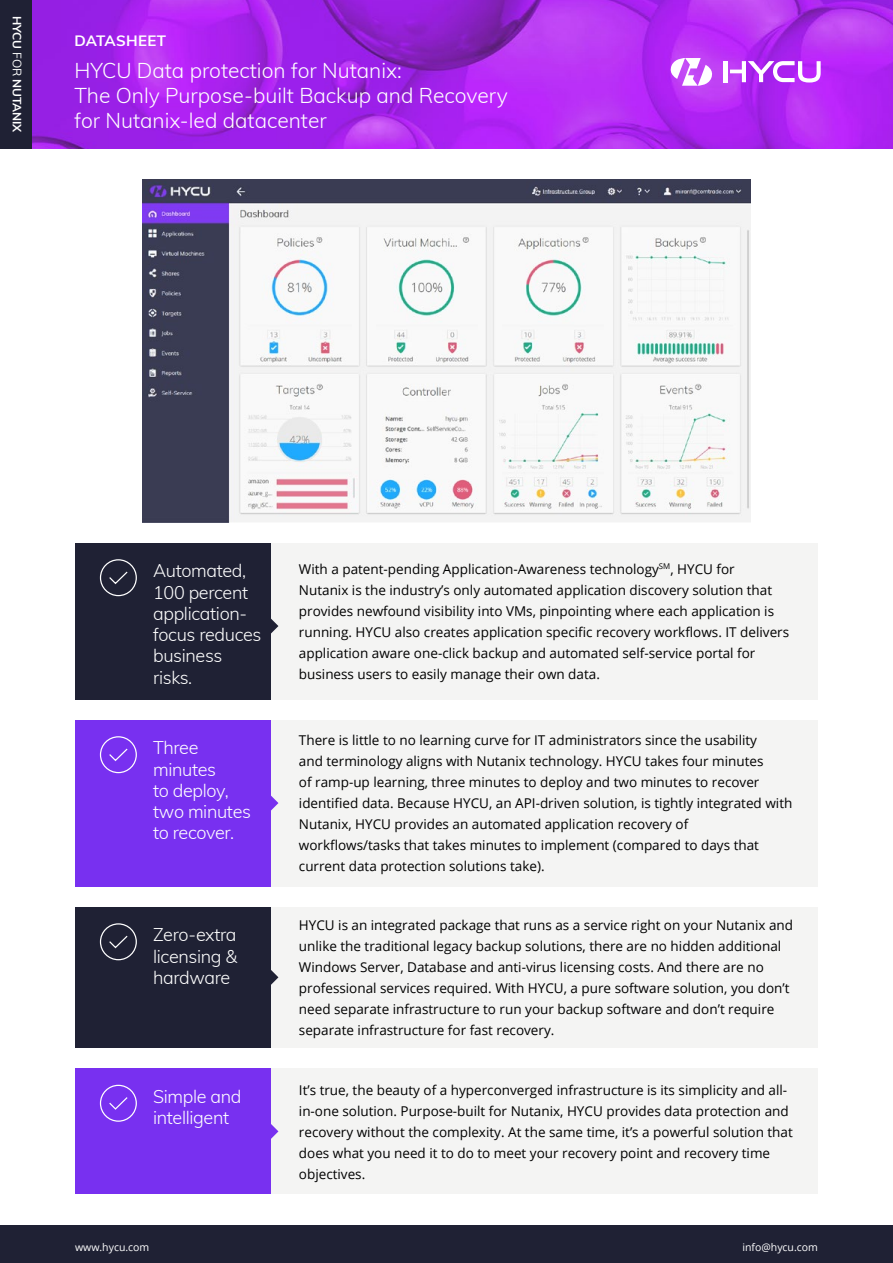
<style>
.page{position:relative;width:893px;height:1263px;background:#fff}
.page>*{position:absolute;margin:0;border:0;box-sizing:border-box;transform-origin:0 0}
.t1{font:300 21px/25.2px "Muli";color:#fff}
.t2{font:300 18px/21.3px "Muli";letter-spacing:-.02em;color:#fff}
.t3{font:700 15px "Muli";letter-spacing:.02em;color:#fff}
.t4{font:13.5px/21px "Open Sans";color:#000}
.t5{font:700 12px "Muli";letter-spacing:-.01em;color:#fff}
.t6{font:10.5px "Open Sans";color:#fff}
.s1{font-weight:400}
</style>
<div class="page">
<img style="left:32px;top:0;width:861px;height:148px">
<div style="left:0;top:0;width:32px;height:148px;background:#1f2134"></div>
<div style="left:0;top:1226px;width:893px;height:37px;background:#1f2134"></div>
<hr style="left:724px;top:61px;width:4px;height:21px;background:#fff">
<svg style="left:730px;top:61px;width:91px;height:22px"></svg>
<svg style="left:671px;top:58px;width:44px;height:28px"></svg>
<div style="left:270px;top:1068px;width:548px;height:126px;background:#f4f4f3"></div>
<div style="left:270px;top:720px;width:548px;height:166px;background:#f4f4f3"></div>
<div style="left:270px;top:543px;width:548px;height:156px;background:#f4f4f3"></div>
<div style="left:270px;top:907px;width:548px;height:140px;background:#f4f4f3"></div>
<div style="left:75px;top:1068px;width:195px;height:126px;background:#7830f0"></div>
<div style="left:75px;top:720px;width:195px;height:166px;background:#7830f0"></div>
<div style="left:75px;top:543px;width:195px;height:156px;background:#1f2134"></div>
<div style="left:75px;top:907px;width:195px;height:140px;background:#1f2134"></div>
<svg style="left:109px;top:1097px;width:19px;height:13px"></svg>
<div style="left:100px;top:1085px;width:37px;height:37px;border:1px solid #fff;border-radius:50%"></div>
<svg style="left:109px;top:748px;width:19px;height:14px"></svg>
<div style="left:100px;top:736px;width:37px;height:37px;border:1px solid #fff;border-radius:50%"></div>
<svg style="left:109px;top:571px;width:19px;height:14px"></svg>
<div style="left:100px;top:559px;width:37px;height:37px;border:1px solid #fff;border-radius:50%"></div>
<svg style="left:109px;top:935px;width:19px;height:14px"></svg>
<div style="left:100px;top:923px;width:37px;height:37px;border:1px solid #fff;border-radius:50%"></div>
<svg style="left:270px;top:1123px;width:8px;height:17px"></svg>
<svg style="left:270px;top:795px;width:8px;height:16px"></svg>
<svg style="left:270px;top:618px;width:8px;height:16px"></svg>
<svg style="left:270px;top:969px;width:8px;height:17px"></svg>
<img style="left:142px;top:180px;width:609px;height:342px">
<p class="t5" style="left:26px;top:16px;width:118px;rotate:90deg">HYCU <span class="s1">FOR</span> NUTANIX</p>
<p class="t3" style="left:74px;top:30px;width:93px">DATASHEET</p>
<h1 class="t1" style="left:74px;top:57px;width:435px">HYCU Data protection for Nutanix:<br>The Only Purpose-built Backup and Recovery for Nutanix-led datacenter</h1>
<h2 class="t2" style="left:153px;top:559px;width:110px">Automated,<br>100 percent application&shy;focus reduces business risks.</h2>
<h2 class="t2" style="left:153px;top:736px;width:99px">Three minutes<br>to deploy, two minutes to recover.</h2>
<h2 class="t2" style="left:153px;top:923px;width:86px;text-align:justify">Zero-extra licensing &amp; hardware</h2>
<h2 class="t2" style="left:153px;top:1085px;width:90px">Simple and intelligent</h2>
<p class="t6" style="left:75px;top:1240px;width:76px">www.hycu.com</p>
<p class="t4" style="left:299px;top:558px;width:492px">With a patent-pending Application-Awareness technology<sup>SM</sup>, HYCU for<br>Nutanix is the industry’s only automated application discovery solution that provides newfound visibility into VMs, pinpointing where each application is running. HYCU also creates application specific recovery workflows. IT delivers application aware one-click backup and automated self-service portal for business users to easily manage their own data.</p>
<p class="t4" style="left:299px;top:729px;width:495px">There is little to no learning curve for IT administrators since the usability<br>and terminology aligns with Nutanix technology. HYCU takes four minutes<br>of ramp-up learning, three minutes to deploy and two minutes to recover identified data. Because HYCU, an API-driven solution, is tightly integrated with Nutanix, HYCU provides an automated application recovery of workflows/tasks that takes minutes to implement (compared to days that current data protection solutions take).</p>
<p class="t4" style="left:299px;top:914px;width:496px">HYCU is an integrated package that runs as a service right on your Nutanix and unlike the traditional legacy backup solutions, there are no hidden additional Windows Server, Database and anti-virus licensing costs. And there are no professional services required. With HYCU, a pure software solution, you don’t need separate infrastructure to run your backup software and don’t require separate infrastructure for fast recovery.</p>
<p class="t4" style="left:299px;top:1079px;width:495px">It’s true, the beauty of a hyperconverged infrastructure is its simplicity and all&shy;in-one solution. Purpose-built for Nutanix, HYCU provides data protection and recovery without the complexity. At the same time, it’s a powerful solution that does what you need it to do to meet your recovery point and recovery time objectives.</p>
<p class="t6" style="left:742px;top:1239px;width:77px">info@hycu.com</p>
</div>
